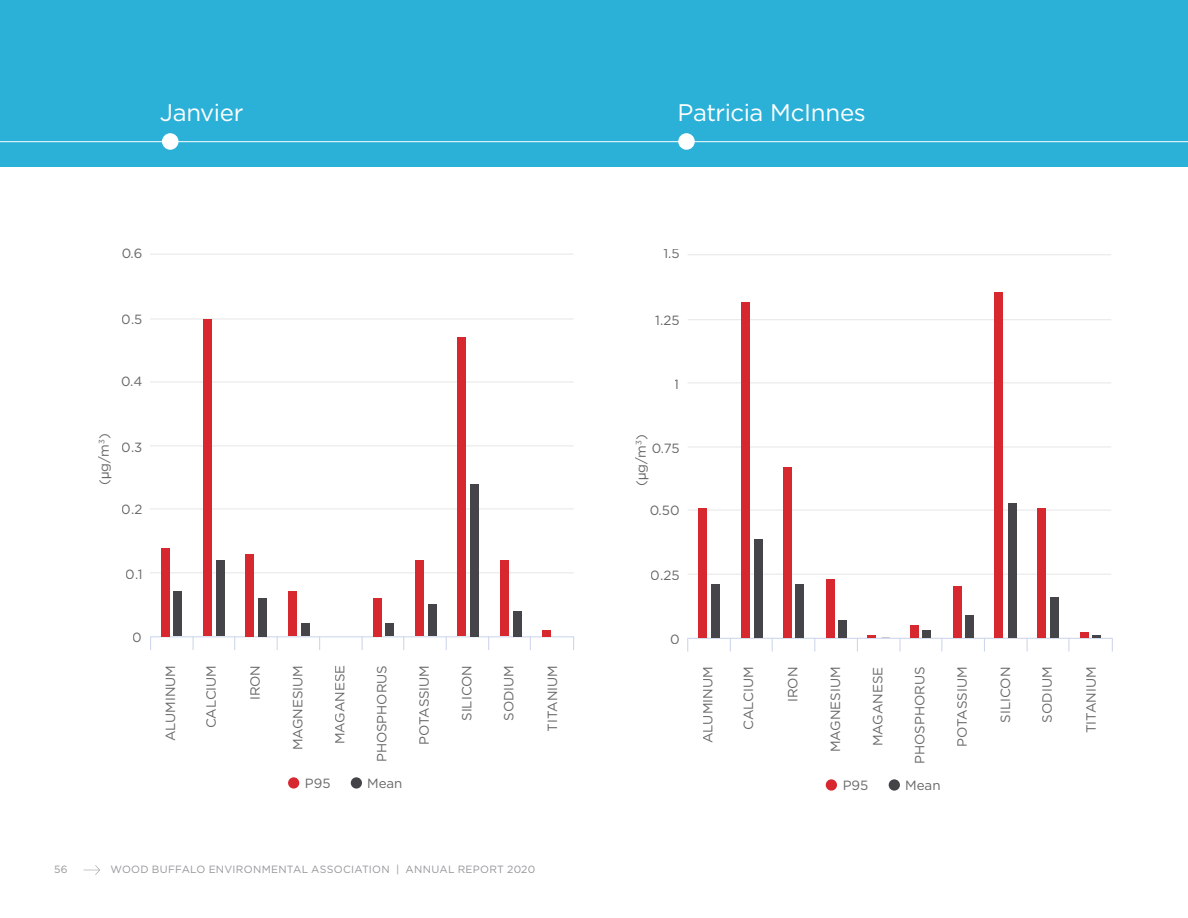
<style>
.page{position:relative;width:1188px;height:918px;background:#fff}
.page>*{position:absolute;margin:0;border:0;box-sizing:border-box;transform-origin:0 0}
.t1{font:24px "Gotham HTF";letter-spacing:-.015em;color:#fff}
.t2{font:13.35px "Gotham HTF";color:#676868}
.t3{font:13.35px "Gotham";color:#676767}
.t4{font:10.5px "Gotham HTF";letter-spacing:.025em;color:#939598}
.s1{font-family:"Helvetica Neue"}
</style>
<div class="page">
<div style="left:0;top:0;width:1188px;height:166px;background:#2bb1d8"></div>
<svg style="left:730px;top:639px;width:1px;height:13px"></svg>
<svg style="left:772px;top:639px;width:1px;height:13px"></svg>
<svg style="left:814px;top:639px;width:1px;height:13px"></svg>
<svg style="left:857px;top:639px;width:1px;height:13px"></svg>
<svg style="left:900px;top:639px;width:1px;height:13px"></svg>
<svg style="left:941px;top:639px;width:1px;height:13px"></svg>
<svg style="left:984px;top:639px;width:1px;height:13px"></svg>
<svg style="left:1027px;top:639px;width:1px;height:13px"></svg>
<svg style="left:1068px;top:639px;width:1px;height:13px"></svg>
<svg style="left:1112px;top:638px;width:1px;height:14px"></svg>
<svg style="left:687px;top:638px;width:1px;height:14px"></svg>
<hr style="left:688px;top:638px;width:424px;height:1px;background:#cdd6ea">
<div style="left:826px;top:779px;width:11px;height:12px;background:#d7282f;border-radius:50%"></div>
<div style="left:889px;top:779px;width:11px;height:12px;background:#434348;border-radius:50%"></div>
<hr style="left:688px;top:574px;width:423px;height:1px;background:#e6e6e6">
<hr style="left:688px;top:510px;width:423px;height:1px;background:#e6e6e6">
<hr style="left:688px;top:447px;width:423px;height:1px;background:#e6e6e6">
<hr style="left:688px;top:382px;width:423px;height:1px;background:#e6e6e6">
<hr style="left:688px;top:319px;width:423px;height:1px;background:#e6e6e6">
<hr style="left:688px;top:254px;width:423px;height:1px;background:#e6e6e6">
<div style="left:698px;top:508px;width:9px;height:130px;background:#d7282f"></div>
<div style="left:741px;top:302px;width:8px;height:336px;background:#d7282f"></div>
<div style="left:784px;top:468px;width:8px;height:170px;background:#d7282f"></div>
<div style="left:826px;top:579px;width:8px;height:59px;background:#d7282f"></div>
<svg style="left:868px;top:635px;width:8px;height:3px"></svg>
<div style="left:911px;top:625px;width:8px;height:13px;background:#d7282f"></div>
<div style="left:953px;top:587px;width:8px;height:51px;background:#d7282f"></div>
<div style="left:995px;top:292px;width:8px;height:346px;background:#d7282f"></div>
<div style="left:1037px;top:508px;width:9px;height:130px;background:#d7282f"></div>
<div style="left:1080px;top:632px;width:8px;height:6px;background:#d7282f"></div>
<div style="left:711px;top:585px;width:9px;height:53px;background:#444449"></div>
<div style="left:754px;top:539px;width:8px;height:99px;background:#444449"></div>
<div style="left:796px;top:585px;width:8px;height:53px;background:#444449"></div>
<div style="left:838px;top:620px;width:9px;height:18px;background:#444449"></div>
<div style="left:923px;top:630px;width:8px;height:8px;background:#444449"></div>
<div style="left:965px;top:615px;width:9px;height:23px;background:#444449"></div>
<div style="left:1008px;top:503px;width:8px;height:135px;background:#444449"></div>
<div style="left:1051px;top:598px;width:8px;height:40px;background:#444449"></div>
<svg style="left:1092px;top:635px;width:9px;height:3px"></svg>
<svg style="left:193px;top:637px;width:1px;height:13px"></svg>
<svg style="left:234px;top:637px;width:1px;height:13px"></svg>
<svg style="left:277px;top:637px;width:1px;height:13px"></svg>
<svg style="left:319px;top:637px;width:1px;height:13px"></svg>
<svg style="left:362px;top:637px;width:1px;height:13px"></svg>
<svg style="left:403px;top:637px;width:1px;height:13px"></svg>
<svg style="left:446px;top:637px;width:1px;height:13px"></svg>
<svg style="left:488px;top:637px;width:1px;height:13px"></svg>
<svg style="left:530px;top:637px;width:1px;height:13px"></svg>
<svg style="left:573px;top:636px;width:1px;height:14px"></svg>
<svg style="left:150px;top:636px;width:1px;height:14px"></svg>
<hr style="left:151px;top:636px;width:422px;height:1px;background:#cdd6ea">
<div style="left:288px;top:777px;width:11px;height:12px;background:#d7282f;border-radius:50%"></div>
<div style="left:351px;top:777px;width:11px;height:12px;background:#434348;border-radius:50%"></div>
<hr style="left:150px;top:319px;width:424px;height:1px;background:#e6e6e6">
<hr style="left:150px;top:572px;width:424px;height:1px;background:#e6e6e6">
<hr style="left:150px;top:508px;width:424px;height:1px;background:#e6e6e6">
<hr style="left:150px;top:445px;width:424px;height:1px;background:#e6e6e6">
<hr style="left:150px;top:382px;width:424px;height:1px;background:#e6e6e6">
<hr style="left:150px;top:254px;width:424px;height:1px;background:#e6e6e6">
<div style="left:161px;top:548px;width:8px;height:88px;background:#d7282f"></div>
<div style="left:203px;top:319px;width:8px;height:317px;background:#d7282f"></div>
<div style="left:245px;top:554px;width:9px;height:82px;background:#d7282f"></div>
<div style="left:288px;top:592px;width:8px;height:44px;background:#d7282f"></div>
<div style="left:373px;top:598px;width:8px;height:38px;background:#d7282f"></div>
<div style="left:415px;top:561px;width:8px;height:75px;background:#d7282f"></div>
<div style="left:457px;top:338px;width:8px;height:298px;background:#d7282f"></div>
<div style="left:500px;top:561px;width:8px;height:75px;background:#d7282f"></div>
<div style="left:542px;top:630px;width:8px;height:6px;background:#d7282f"></div>
<div style="left:173px;top:592px;width:9px;height:44px;background:#444449"></div>
<div style="left:216px;top:561px;width:8px;height:75px;background:#444449"></div>
<div style="left:258px;top:598px;width:8px;height:38px;background:#444449"></div>
<div style="left:301px;top:624px;width:8px;height:12px;background:#444449"></div>
<div style="left:385px;top:624px;width:8px;height:12px;background:#444449"></div>
<div style="left:428px;top:604px;width:8px;height:32px;background:#444449"></div>
<div style="left:470px;top:484px;width:8px;height:152px;background:#444449"></div>
<div style="left:513px;top:611px;width:8px;height:25px;background:#444449"></div>
<div style="left:678px;top:133px;width:17px;height:17px;background:#fff;border-radius:50%"></div>
<div style="left:162px;top:133px;width:17px;height:17px;background:#fff;border-radius:50%"></div>
<hr style="left:0;top:141px;width:1188px;height:1px;background:#fff">
<svg style="left:84px;top:865px;width:16px;height:10px"></svg>
<h1 class="t1" style="left:160px;top:99px;width:85px">Janvier</h1>
<h1 class="t1" style="left:678px;top:99px;width:190px">Patricia McInnes</h1>
<p class="t3" style="left:121px;top:246px;width:23px">0.6</p>
<p class="t3" style="left:122px;top:312px;width:22px">0.5</p>
<p class="t3" style="left:121px;top:374px;width:23px">0.4</p>
<p class="t2" style="left:97px;top:485px;width:53px;rotate:-90deg">(<span class="s1">µ</span>g/m<sup>3</sup>)</p>
<p class="t3" style="left:122px;top:440px;width:22px">0.3</p>
<p class="t3" style="left:122px;top:502px;width:22px">0.2</p>
<p class="t3" style="left:126px;top:566px;width:18px">0.1</p>
<p class="t3" style="left:133px;top:630px;width:11px">0</p>
<p class="t2" style="left:163px;top:741px;width:78px;rotate:-90deg">ALUMINUM</p>
<p class="t2" style="left:204px;top:728px;width:65px;rotate:-90deg">CALCIUM</p>
<p class="t2" style="left:248px;top:700px;width:37px;rotate:-90deg">IRON</p>
<p class="t2" style="left:290px;top:750px;width:87px;rotate:-90deg">MAGNESIUM</p>
<p class="t2" style="left:332px;top:744px;width:81px;rotate:-90deg">MAGANESE</p>
<p class="t2" style="left:374px;top:762px;width:99px;rotate:-90deg">PHOSPHORUS</p>
<p class="t2" style="left:417px;top:745px;width:81px;rotate:-90deg">POTASSIUM</p>
<p class="t2" style="left:460px;top:721px;width:57px;rotate:-90deg">SILICON</p>
<p class="t2" style="left:501px;top:721px;width:57px;rotate:-90deg">SODIUM</p>
<p class="t2" style="left:545px;top:732px;width:68px;rotate:-90deg">TITANIUM</p>
<p class="t2" style="left:305px;top:776px;width:27px">P95</p>
<p class="t2" style="left:367px;top:776px;width:37px">Mean</p>
<p class="t3" style="left:663px;top:246px;width:18px">1.5</p>
<p class="t3" style="left:655px;top:313px;width:26px">1.25</p>
<p class="t3" style="left:675px;top:377px;width:6px">1</p>
<p class="t2" style="left:634px;top:486px;width:53px;rotate:-90deg">(<span class="s1">µ</span>g/m<sup>3</sup>)</p>
<p class="t3" style="left:651px;top:441px;width:30px">0.75</p>
<p class="t3" style="left:649px;top:503px;width:32px">0.50</p>
<p class="t3" style="left:651px;top:568px;width:30px">0.25</p>
<p class="t3" style="left:670px;top:632px;width:11px">0</p>
<p class="t2" style="left:700px;top:743px;width:78px;rotate:-90deg">ALUMINUM</p>
<p class="t2" style="left:741px;top:730px;width:65px;rotate:-90deg">CALCIUM</p>
<p class="t2" style="left:785px;top:702px;width:37px;rotate:-90deg">IRON</p>
<p class="t2" style="left:828px;top:752px;width:87px;rotate:-90deg">MAGNESIUM</p>
<p class="t2" style="left:870px;top:746px;width:81px;rotate:-90deg">MAGANESE</p>
<p class="t2" style="left:912px;top:764px;width:99px;rotate:-90deg">PHOSPHORUS</p>
<p class="t2" style="left:955px;top:747px;width:82px;rotate:-90deg">POTASSIUM</p>
<p class="t2" style="left:998px;top:723px;width:58px;rotate:-90deg">SILICON</p>
<p class="t2" style="left:1040px;top:723px;width:58px;rotate:-90deg">SODIUM</p>
<p class="t2" style="left:1084px;top:733px;width:68px;rotate:-90deg">TITANIUM</p>
<p class="t2" style="left:843px;top:778px;width:27px">P95</p>
<p class="t2" style="left:905px;top:778px;width:37px">Mean</p>
<p class="t4" style="left:54px;top:863px;width:15px">56</p>
<p class="t4" style="left:110px;top:863px;width:426px">WOOD BUFFALO ENVIRONMENTAL ASSOCIATION | ANNUAL REPORT 2020</p>
</div>
